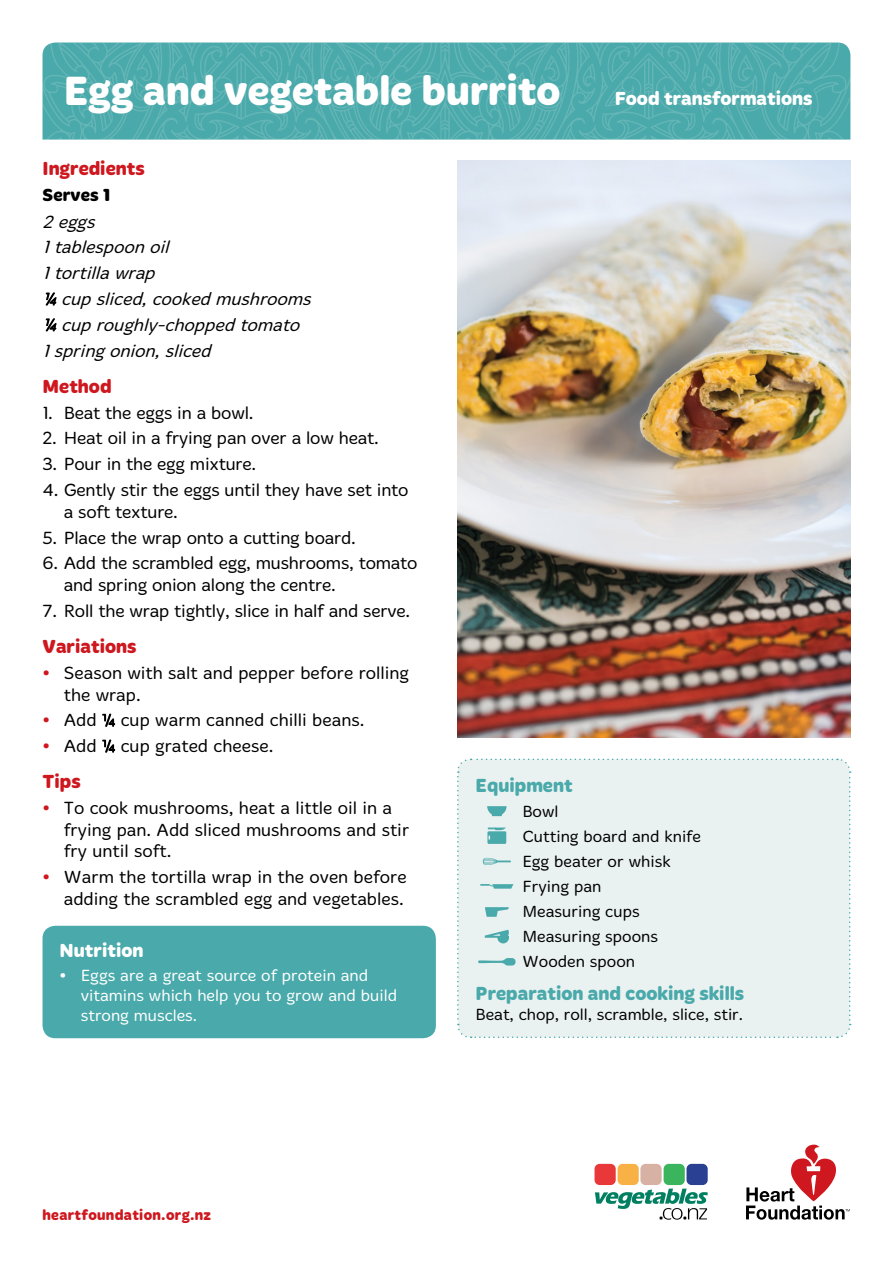
<style>
.page{position:relative;width:893px;height:1263px;background:#fff}
.page>*{position:absolute;margin:0;border:0;box-sizing:border-box;transform-origin:0 0}
.t1{font:700 42px "Merge";color:#fff}
.t2{font:700 19.5px "Merge";color:#4aa9aa}
.t3{font:700 19.5px "Merge";color:#ce171e}
.t4{font:700 19.5px "Merge";color:#fff}
.t5{font:300 18px/21.6px "Merge";letter-spacing:-.01em;color:#000}
.t6{font:italic 300 18px/25.8px "Merge";color:#000}
.t7{font:700 18px "Merge";letter-spacing:.005em;color:#000}
.t8{font:300 16.5px/25.2px "Merge";color:#000}
.t9{font:300 16.5px/19.8px "Merge";color:#fff}
.t10{font:700 15px "Merge";letter-spacing:.02em;color:#ce171e}
.s1{font-weight:400}
.s2{font-weight:700;color:#ce171e}
.s3{font-weight:700}
</style>
<div class="page">
<svg style="left:746px;top:1144px;width:104px;height:76px"></svg>
<div style="left:686px;top:1164px;width:22px;height:21px;background:#2a4093;border-radius:5px"></div>
<div style="left:664px;top:1164px;width:21px;height:21px;background:#3bb45e;border-radius:5px"></div>
<div style="left:640px;top:1164px;width:22px;height:21px;background:#d7b1a4;border-radius:5px"></div>
<div style="left:617px;top:1164px;width:22px;height:21px;background:#f8b145;border-radius:5px"></div>
<div style="left:594px;top:1164px;width:22px;height:21px;background:#e9383a;border-radius:5px"></div>
<svg style="left:595px;top:1188px;width:113px;height:32px"></svg>
<img style="left:457px;top:161px;width:393px;height:576px">
<img style="left:43px;top:43px;width:807px;height:97px">
<div style="left:457px;top:758px;width:394px;height:280px;background:#eaf1f1"></div>
<svg style="left:46px;top:293px;width:10px;height:12px"></svg>
<svg style="left:46px;top:318px;width:10px;height:13px"></svg>
<svg style="left:102px;top:714px;width:13px;height:13px"></svg>
<svg style="left:102px;top:740px;width:13px;height:12px"></svg>
<div style="left:43px;top:926px;width:393px;height:112px;background:#4aa9aa;border-radius:13px"></div>
<h1 class="t1" style="left:64px;top:67px;width:498px">Egg and vegetable burrito</h1>
<p class="t3" style="left:43px;top:158px;width:104px">Ingredients</p>
<p class="t7" style="left:43px;top:185px;width:69px">Serves 1</p>
<p class="t4" style="left:615px;top:87px;width:199px">Food transformations</p>
<p class="t6" style="left:43px;top:209px;width:275px">2eggs<br>1tablespoonoil<br>1tortillawrap<br><span class="s1">¼</span> cupsliced,cookedmushrooms <span class="s1">¼</span> cuproughly-choppedtomato<br>1springonion,sliced</p>
<p class="t3" style="left:43px;top:375px;width:71px">Method</p>
<p class="t5" style="left:43px;top:402px;width:212px">1. Beat the eggs in a bowl.</p>
<p class="t5" style="left:43px;top:428px;width:338px">2. Heat oil in a frying pan over a low heat.</p>
<p class="t5" style="left:43px;top:454px;width:215px">3. Pour in the egg mixture.</p>
<p class="t5" style="left:64px;top:479px;width:346px;text-indent:-21px">4. Gently stir the eggs until they have set into a soft texture.</p>
<p class="t5" style="left:43px;top:527px;width:315px">5. Place the wrap onto a cutting board.</p>
<p class="t5" style="left:64px;top:553px;width:355px;text-indent:-21px">6. Add the scrambled egg, mushrooms, tomato and spring onion along the centre.</p>
<p class="t5" style="left:43px;top:600px;width:369px">7. Roll the wrap tightly, slice in half and serve.</p>
<p class="t3" style="left:43px;top:635px;width:95px">Variations</p>
<p class="t5" style="left:64px;top:662px;width:347px;text-indent:-21px"><span class="s2">•</span> Season with salt and pepper before rolling the wrap.</p>
<p class="t5" style="left:43px;top:710px;width:323px"><span class="s2">•</span> Add <span class="s1">¼</span> cup warm canned chilli beans.</p>
<p class="t5" style="left:43px;top:736px;width:232px"><span class="s2">•</span> Add <span class="s1">¼</span> cup grated cheese.</p>
<p class="t3" style="left:43px;top:770px;width:40px">Tips</p>
<p class="t5" style="left:64px;top:798px;width:347px;text-indent:-21px"><span class="s2">•</span> To cook mushrooms, heat a little oil in a frying pan. Add sliced mushrooms and stir fry until soft.</p>
<p class="t5" style="left:43px;top:867px;width:366px;text-align:right"><span class="s2">•</span> Warm the tortilla wrap in the oven before adding the scrambled egg and vegetables.</p>
<p class="t4" style="left:60px;top:939px;width:85px">Nutrition</p>
<p class="t9" style="left:81px;top:966px;width:318px;text-indent:-21px"><span class="s3">•</span> Eggs are a great source of protein and vitamins which help you to grow and build strong muscles.</p>
<p class="t2" style="left:476px;top:774px;width:99px">Equipment</p>
<p class="t8" style="left:522px;top:799px;width:180px">Bowl<br>Cutting board and knife<br>Egg beater or whisk<br>Frying pan<br>Measuring cups<br>Measuring spoons<br>Wooden spoon</p>
<p class="t2" style="left:476px;top:982px;width:270px">Preparation and cooking skills</p>
<p class="t8" style="left:476px;top:1001px;width:269px">Beat, chop, roll, scramble, slice, stir.</p>
<p class="t10" style="left:43px;top:1207px;width:170px">heartfoundation.org.nz</p>
</div>
